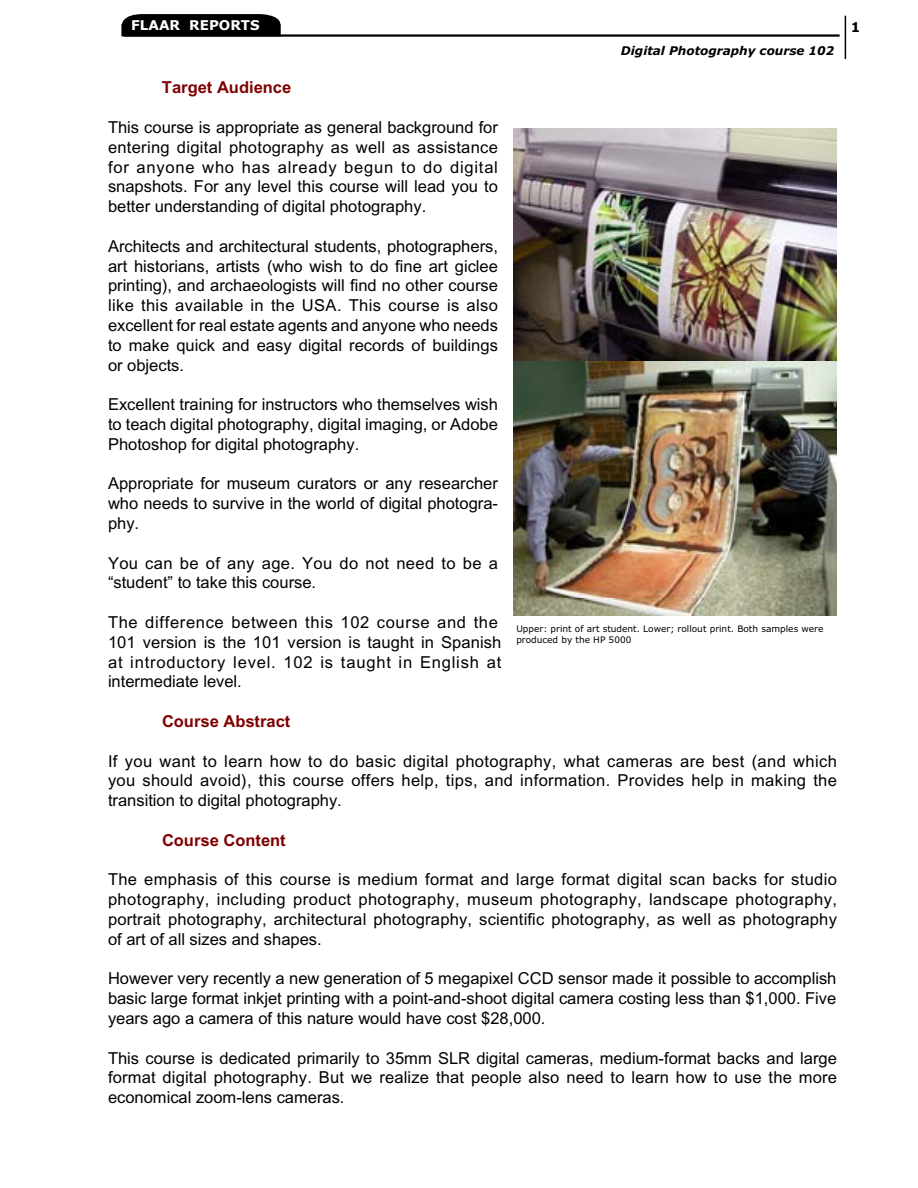
<style>
.page{position:relative;width:918px;height:1188px;background:#fff}
.page>*{position:absolute;margin:0;border:0;box-sizing:border-box;transform-origin:0 0}
.t1{font:16.5px/19.8px "Arial";color:#000;text-align:justify}
.t2{font:16.5px/19.8px "Arial";letter-spacing:.04em;color:#000}
.t3{font:16.5px/19.8px "Arial";letter-spacing:.02em;color:#000}
.t4{font:700 16.5px "Arial";color:#800000}
.t5{font:700 13.5px "Verdana";color:#fff}
.t6{font:700 13.5px "Verdana";color:#000}
.t7{font:italic 700 12px "Verdana";color:#000}
.t8{font:9px/10.8px "Verdana";color:#000}
</style>
<div class="page">
<hr style="left:124px;top:34px;width:716px;height:3px;background:#000">
<hr style="left:845px;top:16px;width:1px;height:43px;background:#000">
<svg style="left:122px;top:14px;width:159px;height:10px;background:#111"></svg>
<div style="left:122px;top:25px;width:158px;height:11px;background:#000"></div>
<div style="left:121px;top:24px;width:160px;height:12px;border:2px solid #000"></div>
<img style="left:513px;top:128px;width:324px;height:487px">
<p class="t5" style="left:131px;top:19px;width:130px">FLAAR REPORTS</p>
<p class="t7" style="left:621px;top:46px;width:215px">Digital Photography course 102</p>
<p class="t4" style="left:162px;top:82px;width:131px">Target Audience</p>
<p class="t1" style="left:108px;top:119px;width:392px">This course is appropriate as general background for entering digital photography as well as assistance for anyone who has already begun to do digital snapshots. For any level this course will lead you to better understanding of digital photography.</p>
<p class="t1" style="left:108px;top:238px;width:392px">Architects and architectural students, photographers, art historians, artists (who wish to do fine art giclee printing), and archaeologists will find no other course like this available in the USA. This course is also excellent for real estate agents and anyone who needs to make quick and easy digital records of buildings or objects.</p>
<p class="t1" style="left:108px;top:396px;width:392px">Excellent training for instructors who themselves wish to teach digital photography, digital imaging, or Adobe Photoshop for digital photography.</p>
<p class="t1" style="left:108px;top:476px;width:392px">Appropriate for museum curators or any researcher who needs to survive in the world of digital photogra&shy;phy.</p>
<p class="t3" style="left:108px;top:555px;width:391px">You can be of any age. You do not need to be a “student” to take this course.</p>
<p class="t2" style="left:108px;top:614px;width:395px">The difference between this 102 course and the 101 version is the 101 version is taught in Spanish at introductory level. 102 is taught in English at intermediate level.</p>
<p class="t4" style="left:162px;top:715px;width:130px">Course Abstract</p>
<p class="t1" style="left:108px;top:753px;width:730px">If you want to learn how to do basic digital photography, what cameras are best (and which you should avoid), this course offers help, tips, and information. Provides help in making the transition to digital photography.</p>
<p class="t4" style="left:162px;top:834px;width:125px">Course Content</p>
<p class="t1" style="left:108px;top:872px;width:730px">The emphasis of this course is medium format and large format digital scan backs for studio photography, including product photography, museum photography, landscape photography, portrait photography, architectural photography, scientific photography, as well as photography of art of all sizes and shapes.</p>
<p class="t1" style="left:108px;top:971px;width:730px">However very recently a new generation of 5 megapixel CCD sensor made it possible to accomplish basic large format inkjet printing with a point-and-shoot digital camera costing less than $1,000. Five years ago a camera of this nature would have cost $28,000.</p>
<p class="t1" style="left:108px;top:1050px;width:730px">This course is dedicated primarily to 35mm SLR digital cameras, medium-format backs and large format digital photography. But we realize that people also need to learn how to use the more economical zoom-lens cameras.</p>
<p class="t8" style="left:516px;top:624px;width:309px">Upper: print of art student. Lower; rollout print. Both samples were produced by the HP 5000</p>
<p class="t6" style="left:851px;top:22px;width:11px">1</p>
</div>
